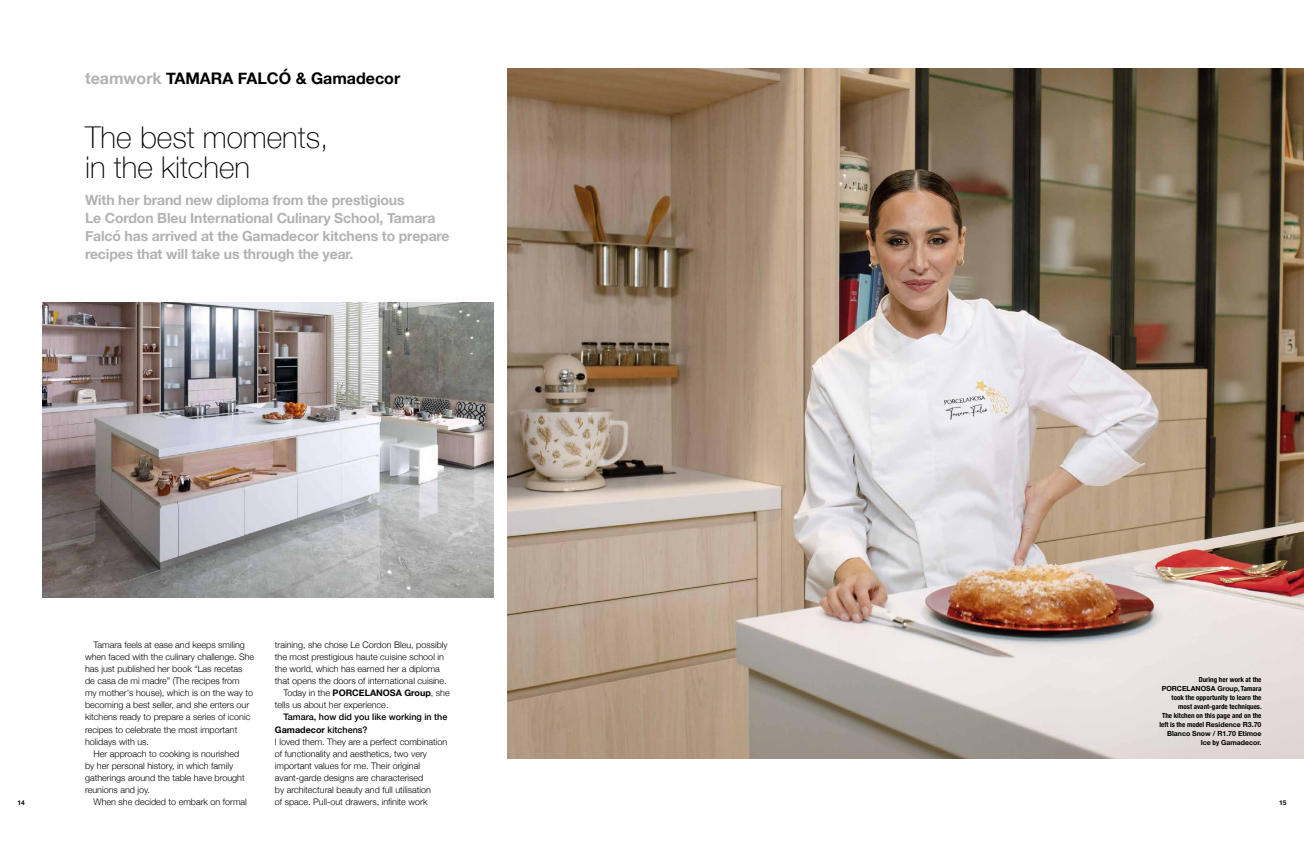
<style>
.page{position:relative;width:1304px;height:851px;background:#fff}
.page>*{position:absolute;margin:0;border:0;box-sizing:border-box;transform-origin:0 0}
.t1{font:100 30px/30px "Helvetica Neue";color:#000}
.t2{font:700 16px "Helvetica Neue";color:#000}
.t3{font:700 14px/18px "Helvetica Neue";letter-spacing:-.01em;color:#b3b2b2}
.t4{font:300 9px/12px "Helvetica Neue";color:#000}
.t5{font:700 9px "Helvetica Neue";color:#000}
.t6{font:700 condensed 7px/9px "Helvetica Neue";color:#000;text-align:right}
.t7{font:700 6.6px "Helvetica Neue";color:#000}
.s1{color:#b3b2b2}
.s2{font-weight:300}
.s3{font-weight:500}
.s4{font-weight:700}
.s5{font-stretch:normal}
</style>
<div class="page">
<img style="left:43px;top:302px;width:450px;height:295px">
<img style="left:507px;top:69px;width:797px;height:689px">
<h2 class="t2" style="left:85px;top:66px;width:317px"><span class="s1">teamwork</span> TAMARA FALCÓ &amp; Gamadecor</h2>
<h1 class="t1" style="left:85px;top:121px;width:245px">The best moments, in the kitchen</h1>
<h3 class="t3" style="left:85px;top:191px;width:366px">With her brand new diploma from the prestigious<br>Le Cordon Bleu International Culinary School, Tamara Falcó has arrived at the Gamadecor kitchens to prepare recipes that will take us through the year.</h3>
<p class="t4" style="left:275px;top:638px;width:174px">training, she chose Le Cordon Bleu, possibly</p>
<p class="t4" style="left:275px;top:650px;width:171px">the most prestigious haute cuisine school in</p>
<p class="t4" style="left:275px;top:662px;width:166px">the world, which has earned her a diploma</p>
<p class="t4" style="left:275px;top:674px;width:173px">that opens the doors of international cuisine.</p>
<p class="t5" style="left:283px;top:686px;width:168px"><span class="s2">Today in the</span> PORCELANOSA Group<span class="s2">, she</span></p>
<p class="t4" style="left:275px;top:698px;width:115px">tells us about her experience.</p>
<p class="t4" style="left:275px;top:710px;width:174px;text-indent:9px"><span class="s3">Tamara, how did you like working in the </span><span class="s4">Gamadecor</span> <span class="s3">kitchens?<br></span>I loved them. They are a perfect combination of functionality and aesthetics, two very important values for me. Their original avant-garde designs are characterised<br>by architectural beauty and full utilisation<br>of space. Pull-out drawers, infinite work</p>
<p class="t4" style="left:94px;top:638px;width:153px">Tamara feels at ease and keeps smiling</p>
<p class="t4" style="left:85px;top:650px;width:171px">when faced with the culinary challenge. She</p>
<p class="t4" style="left:85px;top:662px;width:159px">has just published her book “Las recetas</p>
<p class="t4" style="left:85px;top:674px;width:156px">de casa de mi madre” (The recipes from</p>
<p class="t4" style="left:85px;top:686px;width:170px">my mother's house), which is on the way to</p>
<p class="t4" style="left:85px;top:698px;width:166px">becoming a best seller, and she enters our</p>
<p class="t4" style="left:85px;top:710px;width:167px">kitchens ready to prepare a series of iconic</p>
<p class="t4" style="left:85px;top:722px;width:154px">recipes to celebrate the most important</p>
<p class="t4" style="left:85px;top:734px;width:65px">holidays with us.</p>
<p class="t4" style="left:94px;top:746px;width:147px">Her approach to cooking is nourished</p>
<p class="t4" style="left:85px;top:758px;width:150px">by her personal history, in which family</p>
<p class="t4" style="left:85px;top:770px;width:161px">gatherings around the table have brought</p>
<p class="t4" style="left:85px;top:782px;width:67px">reunions and joy.</p>
<p class="t4" style="left:94px;top:794px;width:155px">When she decided to embark on formal</p>
<p class="t6" style="left:1159px;top:674px;width:104px">During her work at the<br><span class="s5">PORCELANOSA Group</span>, Tamara took the opportunity to learn the most avant-garde techniques.<br>The kitchen on this page and on the left is the model <span class="s5">Residence R3.70<br>Blanco Snow / R1.70 Etimoe<br>Ice</span> by <span class="s5">Gamadecor.</span></p>
<p class="t7" style="left:18px;top:796px;width:9px">14</p>
<p class="t7" style="left:1279px;top:796px;width:9px">15</p>
</div>
